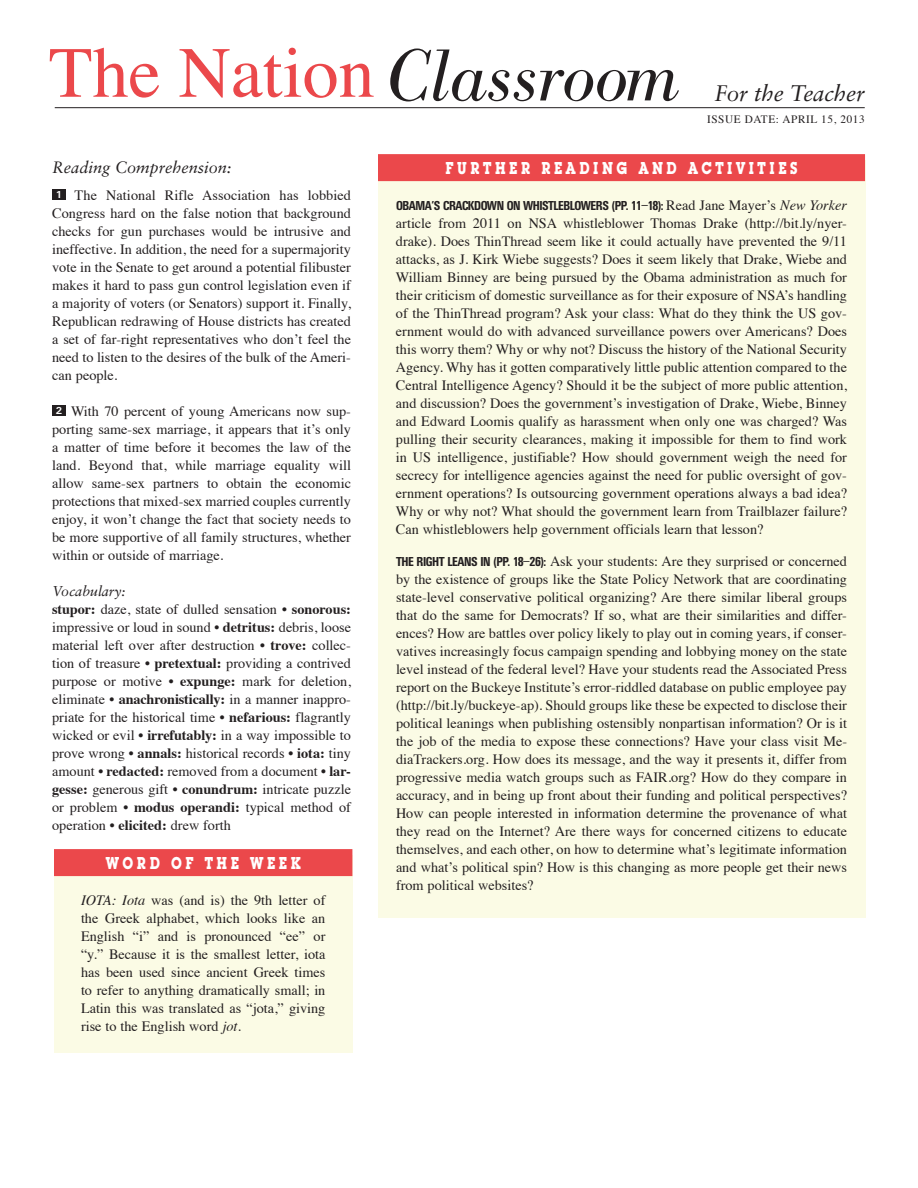
<style>
.page{position:relative;width:918px;height:1188px;background:#fff}
.page>*{position:absolute;margin:0;border:0;box-sizing:border-box;transform-origin:0 0}
.t1{font:72px "Times";color:#eb484b}
.t2{font:italic 300 72px "B Bodoni";color:#231f20}
.t3{font:italic 22.5px "Sabon";letter-spacing:-.01em;color:#231f20}
.t4{font:700 18px "Lubalin Graph Itc T";letter-spacing:.25em;color:#fff;scale:.8 1}
.t5{font:italic 16.5px "Sabon";color:#231f20}
.t6{font:14.25px/18px "Times";color:#231f20;text-align:justify}
.t7{font:italic 14.25px "Sabon";color:#231f20}
.t8{font:13.5px "Univers U67";color:#231f20}
.t9{font:11.25px "Times";letter-spacing:.05em;color:#231f20}
.s1{font-family:"Univers U65";font-size:10.5px;color:#fff}
.s2{font-weight:700}
.s3{font-style:italic}
.s4{font-family:"Univers U67";font-size:13.5px}
</style>
<div class="page">
<div style="left:378px;top:161px;width:487px;height:757px;background:#fbfbe5"></div>
<div style="left:378px;top:154px;width:487px;height:27px;background:#eb484b"></div>
<div style="left:52px;top:189px;width:14px;height:11px;background:#231f20"></div>
<div style="left:52px;top:405px;width:14px;height:11px;background:#231f20"></div>
<hr style="left:55px;top:107px;width:810px;height:1px;background:#231f20">
<div style="left:54px;top:856px;width:298px;height:197px;background:#fbfbe5"></div>
<div style="left:54px;top:849px;width:298px;height:27px;background:#eb484b"></div>
<h1 class="t1" style="left:49px;top:5px;width:327px">The Nation</h1>
<p class="t5" style="left:52px;top:158px;width:181px">Reading Comprehension:</p>
<p class="t6" style="left:52px;top:185px;width:300px"><span class="s1">1</span> The National Rifle Association has lobbied Congress hard on the false notion that background checks for gun purchases would be intrusive and ineffective. In addition, the need for a supermajority vote in the Senate to get around a potential filibuster makes it hard to pass gun control legislation even if a majority of voters (or Senators) support it. Finally, Republican redrawing of House districts has created a set of far-right representatives who don’t feel the need to listen to the desires of the bulk of the Ameri&shy;can people.</p>
<p class="t6" style="left:52px;top:401px;width:300px"><span class="s1">2</span> With 70 percent of young Americans now sup&shy;porting same-sex marriage, it appears that it’s only a matter of time before it becomes the law of the land. Beyond that, while marriage equality will allow same-sex partners to obtain the economic protections that mixed-sex married couples currently enjoy, it won’t change the fact that society needs to be more supportive of all family structures, whether within or outside of marriage.</p>
<p class="t7" style="left:52px;top:582px;width:75px">Vocabulary:</p>
<p class="t6" style="left:52px;top:599px;width:300px"><span class="s2">stupor:</span> daze, state of dulled sensation • <span class="s2">sonorous: </span>impressive or loud in sound • <span class="s2">detritus:</span> debris, loose material left over after destruction • <span class="s2">trove:</span> collec&shy;tion of treasure • <span class="s2">pretextual:</span> providing a contrived purpose or motive • <span class="s2">expunge:</span> mark for deletion, eliminate • <span class="s2">anachronistically:</span> in a manner inappro&shy;priate for the historical time • <span class="s2">nefarious:</span> flagrantly wicked or evil • <span class="s2">irrefutably:</span> in a way impossible to prove wrong • <span class="s2">annals:</span> historical records • <span class="s2">iota:</span> tiny amount • <span class="s2">redacted:</span> removed from a document • <span class="s2">lar&shy;gesse:</span> generous gift • <span class="s2">conundrum:</span> intricate puzzle or problem • <span class="s2">modus operandi:</span> typical method of operation • <span class="s2">elicited:</span> drew forth</p>
<p class="t4" style="left:106px;top:852px;width:245px">WORD OF THE WEEK</p>
<p class="t6" style="left:81px;top:890px;width:246px"><span class="s3">IOTA: Iota</span> was (and is) the 9th letter of the Greek alphabet, which looks like an English “i” and is pronounced “ee” or “y.” Because it is the smallest letter, iota has been used since ancient Greek times to refer to anything dramatically small; in Latin this was translated as “jota,” giving rise to the English word <span class="s3">jot.</span></p>
<h1 class="t2" style="left:385px;top:34px;width:296px">Classroom</h1>
<h2 class="t3" style="left:715px;top:80px;width:152px">For the Teacher</h2>
<p class="t9" style="left:707px;top:109px;width:13px">Issue</p>
<p class="t9" style="left:745px;top:109px;width:17px">Date</p>
<p class="t9" style="left:776px;top:109px;width:23px">: April</p>
<p class="t9" style="left:821px;top:109px;width:45px">15, 2013</p>
<p class="t4" style="left:445px;top:157px;width:442px">FURTHER READING AND ACTIVITIES</p>
<p class="t6" style="left:396px;top:195px;width:453px;text-indent:216px"><span class="s4">(PP. 11–18):</span> Read Jane Mayer’s <span class="s3">New Yorker </span>article from 2011 on NSA whistleblower Thomas Drake (http://bit.ly/nyer&shy;drake). Does ThinThread seem like it could actually have prevented the 9/11 attacks, as J. Kirk Wiebe suggests? Does it seem likely that Drake, Wiebe and William Binney are being pursued by the Obama administration as much for their criticism of domestic surveillance as for their exposure of NSA’s handling of the ThinThread program? Ask your class: What do they think the US gov&shy;ernment would do with advanced surveillance powers over Americans? Does this worry them? Why or why not? Discuss the history of the National Security Agency. Why has it gotten comparatively little public attention compared to the Central Intelligence Agency? Should it be the subject of more public attention, and discussion? Does the government’s investigation of Drake, Wiebe, Binney and Edward Loomis qualify as harassment when only one was charged? Was pulling their security clearances, making it impossible for them to find work in US intelligence, justifiable? How should government weigh the need for secrecy for intelligence agencies against the need for public oversight of gov&shy;ernment operations? Is outsourcing government operations always a bad idea?<br>Why or why not? What should the government learn from Trailblazer failure?<br>Can whistleblowers help government officials learn that lesson?</p>
<p class="t6" style="left:396px;top:551px;width:453px"><span class="s4">THE RIGHT LEANS IN (PP. 18–26):</span> Ask your students: Are they surprised or concerned by the existence of groups like the State Policy Network that are coordinating state-level conservative political organizing? Are there similar liberal groups that do the same for Democrats? If so, what are their similarities and differ&shy;ences? How are battles over policy likely to play out in coming years, if conser&shy;vatives increasingly focus campaign spending and lobbying money on the state level instead of the federal level? Have your students read the Associated Press report on the Buckeye Institute’s error-riddled database on public employee pay (http://bit.ly/buckeye-ap). Should groups like these be expected to disclose their political leanings when publishing ostensibly nonpartisan information? Or is it the job of the media to expose these connections? Have your class visit Me&shy;diaTrackers.org. How does its message, and the way it presents it, differ from progressive media watch groups such as FAIR.org? How do they compare in accuracy, and in being up front about their funding and political perspectives?<br>How can people interested in information determine the provenance of what they read on the Internet? Are there ways for concerned citizens to educate themselves, and each other, on how to determine what’s legitimate information and what’s political spin? How is this changing as more people get their news from political websites?</p>
<p class="t8" style="left:396px;top:197px;width:9px">OBAMA</p>
<p class="t8" style="left:431px;top:197px;width:19px">’S CRAC</p>
<p class="t8" style="left:468px;top:197px;width:22px">KDOWN</p>
<p class="t8" style="left:507px;top:197px;width:24px">ON WHISTLEBLOWERS</p>
</div>
